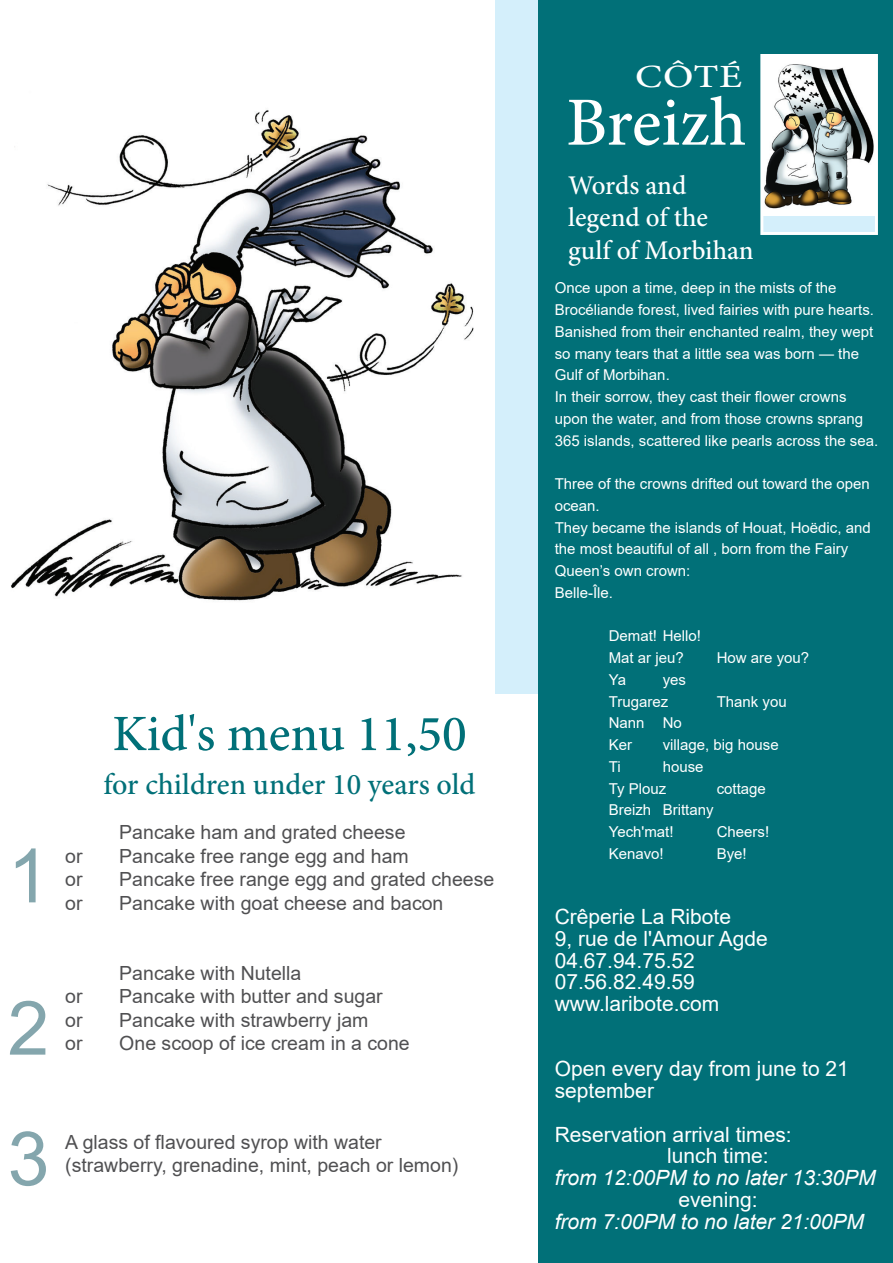
<style>
.page{position:relative;width:893px;height:1263px;background:#fff}
.page>*{position:absolute;margin:0;border:0;box-sizing:border-box;transform-origin:0 0}
.t1{font:75px/130.5px "Arial";color:#84a6ad}
.t2{font:500 69px "Minion Pro";color:#fff}
.t3{font:500 51px "Minion Pro";color:#017078}
.t4{font:500 32.4px "Minion Pro";color:#fff;scale:1.25 1}
.t5{font:500 30px "Minion Pro";color:#017078}
.t6{font:500 27px/32.4px "Minion Pro";letter-spacing:-.005em;color:#fff}
.t7{font:21px/21.8px "Arial";color:#fff}
.t8{font:italic 21px "Arial";color:#fff}
.t9{font:19.5px/23.4px "Arial";color:#505052}
.t10{font:15px/21.8px "Arial";color:#fff}
</style>
<div class="page">
<div style="left:0;top:0;width:555px;height:694px;background:#d4effb"></div>
<img style="left:0;top:0;width:495px;height:694px">
<div style="left:539px;top:0;width:354px;height:1263px;background:#017078"></div>
<div style="left:762px;top:56px;width:114px;height:177px;background:#d4effb"></div>
<img style="left:764px;top:58px;width:110px;height:158px">
<div style="left:760px;top:54px;width:118px;height:181px;border:3px solid #fff"></div>
<h1 class="t1" style="left:8px;top:810px;width:43px">1</h1>
<h3 class="t3" style="left:112px;top:703px;width:356px">Kid's menu 11,50</h3>
<h3 class="t5" style="left:103px;top:766px;width:374px">for children under 10 years old</h3>
<h3 class="t9" style="left:119px;top:821px;width:288px">Pancake ham and grated cheese</h3>
<h3 class="t9" style="left:65px;top:844px;width:19px">or</h3>
<h3 class="t9" style="left:119px;top:844px;width:291px">Pancake free range egg and ham</h3>
<h3 class="t9" style="left:65px;top:867px;width:19px">or</h3>
<h3 class="t9" style="left:119px;top:867px;width:377px">Pancake free range egg and grated cheese</h3>
<h3 class="t9" style="left:65px;top:891px;width:19px">or</h3>
<h3 class="t9" style="left:119px;top:891px;width:326px">Pancake with goat cheese and bacon</h3>
<h1 class="t1" style="left:8px;top:962px;width:43px">2<br>3</h1>
<h3 class="t9" style="left:119px;top:961px;width:184px">Pancake with Nutella</h3>
<h3 class="t9" style="left:65px;top:984px;width:19px">or</h3>
<h3 class="t9" style="left:119px;top:984px;width:265px">Pancake with butter and sugar</h3>
<h3 class="t9" style="left:65px;top:1008px;width:19px">or</h3>
<h3 class="t9" style="left:119px;top:1008px;width:251px">Pancake with strawberry jam</h3>
<h3 class="t9" style="left:65px;top:1031px;width:19px">or</h3>
<h3 class="t9" style="left:119px;top:1031px;width:292px">One scoop of ice cream in a cone</h3>
<h3 class="t9" style="left:65px;top:1130px;width:395px">A glass of flavoured syrop with water (strawberry, grenadine, mint, peach or lemon)</h3>
<h3 class="t4" style="left:635px;top:57px;width:87px">CÔTÉ</h3>
<h2 class="t2" style="left:566px;top:81px;width:182px">Breizh</h2>
<h3 class="t6" style="left:568px;top:170px;width:187px">Words and legend of the gulf of Morbihan</h3>
<p class="t10" style="left:555px;top:277px;width:325px">Once upon a time, deep in the mists of the Brocéliande forest, lived fairies with pure hearts.<br>Banished from their enchanted realm, they wept so many tears that a little sea was born — the Gulf of Morbihan.<br>In their sorrow, they cast their flower crowns upon the water, and from those crowns sprang 365 islands, scattered like pearls across the sea.</p>
<p class="t10" style="left:555px;top:473px;width:317px">Three of the crowns drifted out toward the open ocean.<br>They became the islands of Houat, Hoëdic, and the most beautiful of all , born from the Fairy<br>Queen’s own crown:<br>Belle-Île.</p>
<p class="t10" style="left:609px;top:625px;width:94px">Demat! Hello!<br>Mat ar jeu?</p>
<p class="t10" style="left:717px;top:647px;width:94px">How are you?</p>
<p class="t10" style="left:609px;top:669px;width:19px">Ya</p>
<p class="t10" style="left:609px;top:669px;width:79px;text-indent:54px">yes<br>Trugarez</p>
<p class="t10" style="left:717px;top:690px;width:72px">Thank you</p>
<p class="t10" style="left:609px;top:712px;width:75px">Nann No<br>Ker</p>
<p class="t10" style="left:663px;top:734px;width:117px">village, big house</p>
<p class="t10" style="left:609px;top:756px;width:13px">Ti</p>
<p class="t10" style="left:609px;top:756px;width:96px;text-indent:54px">house<br>Ty Plouz</p>
<p class="t10" style="left:717px;top:777px;width:51px">cottage</p>
<p class="t10" style="left:609px;top:799px;width:106px">Breizh Brittany<br>Yech'mat!</p>
<p class="t10" style="left:717px;top:821px;width:54px">Cheers!</p>
<p class="t10" style="left:609px;top:843px;width:57px">Kenavo!</p>
<p class="t10" style="left:717px;top:843px;width:32px">Bye!</p>
<h3 class="t7" style="left:555px;top:906px;width:214px">Crêperie La Ribote<br>9, rue de l'Amour Agde<br>04.67.94.75.52<br>07.56.82.49.59 www.laribote.com</h3>
<h3 class="t7" style="left:555px;top:1058px;width:296px">Open every day from june to 21 september</h3>
<h3 class="t7" style="left:667px;top:1123px;width:126px;text-indent:-112px">Reservation arrival times: lunch time:</h3>
<h3 class="t8" style="left:555px;top:1164px;width:322px">from 12:00PM to no later 13:30PM</h3>
<h3 class="t7" style="left:678px;top:1188px;width:81px">evening:</h3>
<h3 class="t8" style="left:555px;top:1208px;width:311px">from 7:00PM to no later 21:00PM</h3>
</div>
